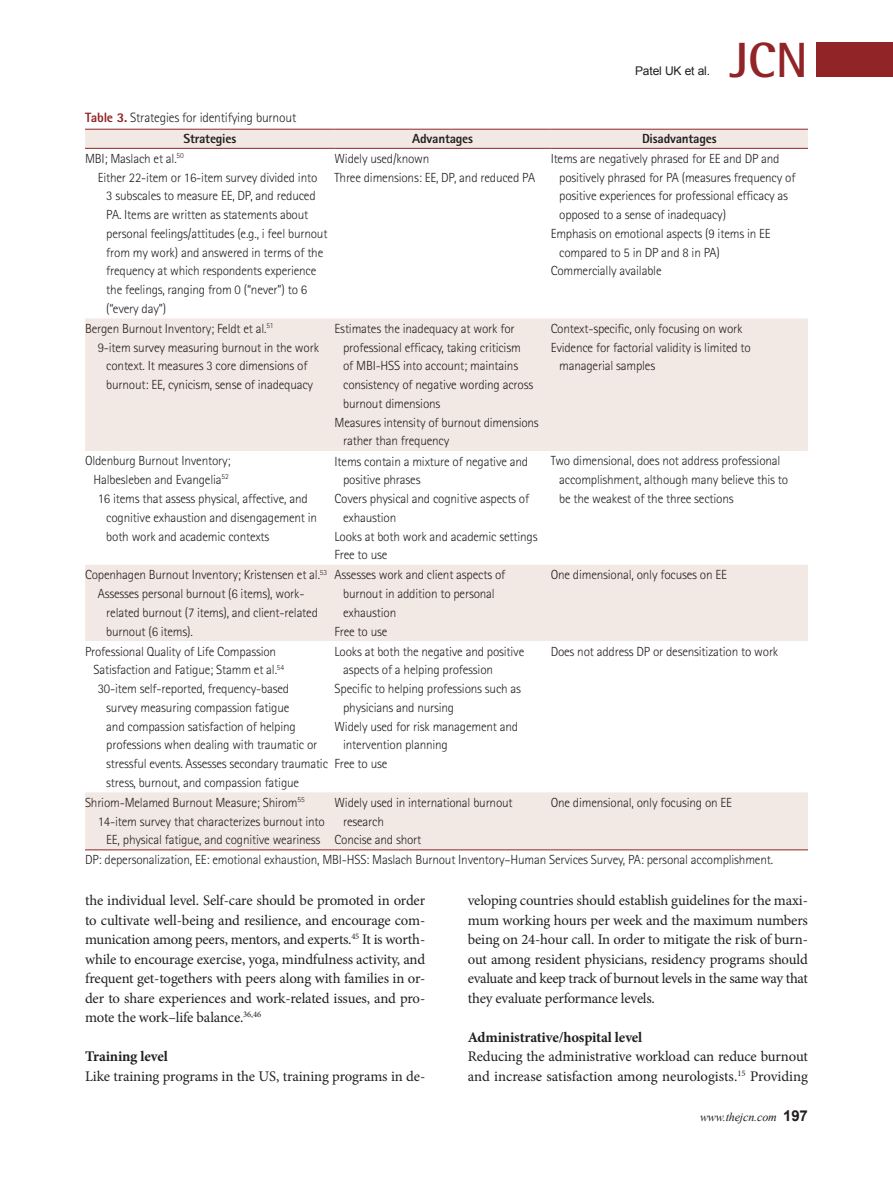
<style>
.page{position:relative;width:893px;height:1191px;background:#fff}
.page>*{position:absolute;margin:0;border:0;box-sizing:border-box;transform-origin:0 0}
.t1{font:700 49.5px "Rotis Semi Sans Std";color:#912427}
.t2{font:14.7px/19.5px "Minion Pro";letter-spacing:-.01em;color:#231f20;text-align:justify}
.t3{font:700 14.7px "Minion Pro";letter-spacing:-.01em;color:#231f20}
.t4{font:300 13.5px "Rotis Sans Serif Std";letter-spacing:-.015em;color:#231f20}
.t5{font:300 13.2px/18.8px "Rotis Sans Serif Std";letter-spacing:-.015em;color:#231f20}
.t6{font:800 13.2px "Rotis Sans Serif Std";letter-spacing:-.015em;color:#231f20}
.t7{font:italic 12px "Times New Roman";letter-spacing:-.01em;color:#231f20}
.t8{font:12px "Arial";letter-spacing:-.01em;color:#231f20}
.s1{font-weight:800;color:#912427}
.s2{font-family:"Arial";font-weight:700;font-style:normal;font-size:15px}
</style>
<div class="page">
<div style="left:816px;top:43px;width:77px;height:34px;background:#912427"></div>
<svg style="left:85px;top:130px;width:723px;height:719px"></svg>
<hr style="left:85px;top:129px;width:250px;height:1px;background:#912427">
<hr style="left:335px;top:129px;width:216px;height:1px;background:#912427">
<hr style="left:551px;top:129px;width:257px;height:1px;background:#912427">
<hr style="left:85px;top:849px;width:250px;height:1px;background:#912427">
<hr style="left:335px;top:849px;width:216px;height:1px;background:#912427">
<hr style="left:551px;top:849px;width:257px;height:1px;background:#912427">
<hr style="left:85px;top:148px;width:250px;height:1px;background:#912427">
<hr style="left:335px;top:148px;width:216px;height:1px;background:#912427">
<hr style="left:551px;top:148px;width:257px;height:1px;background:#912427">
<p class="t8" style="left:635px;top:63px;width:77px">Patel UK et al.</p>
<h1 class="t1" style="left:730px;top:30px;width:80px">JCN</h1>
<p class="t4" style="left:85px;top:110px;width:213px"><span class="s1">Table 3.</span> Strategies for identifying burnout</p>
<p class="t6" style="left:183px;top:130px;width:54px">Strategies</p>
<p class="t6" style="left:412px;top:130px;width:62px">Advantages</p>
<p class="t6" style="left:642px;top:130px;width:76px">Disadvantages</p>
<p class="t5" style="left:85px;top:149px;width:100px">MBI; Maslach et al.<sup>50</sup></p>
<p class="t5" style="left:98px;top:168px;width:221px">Either 22-item or 16-item survey divided into</p>
<p class="t5" style="left:106px;top:187px;width:211px">3 subscales to measure EE, DP, and reduced</p>
<p class="t5" style="left:106px;top:205px;width:204px">PA. Items are written as statements about</p>
<p class="t5" style="left:106px;top:224px;width:223px">personal feelings/attitudes (e.g., i feel burnout</p>
<p class="t5" style="left:106px;top:243px;width:219px">from my work) and answered in terms of the</p>
<p class="t5" style="left:106px;top:261px;width:212px">frequency at which respondents experience</p>
<p class="t5" style="left:106px;top:280px;width:202px">the feelings, ranging from 0 (“never”) to 6</p>
<p class="t5" style="left:106px;top:299px;width:61px">(“every day”)</p>
<p class="t5" style="left:335px;top:149px;width:202px">Widely used/known<br>Three dimensions: EE, DP, and reduced PA</p>
<p class="t5" style="left:551px;top:149px;width:230px">Items are negatively phrased for EE and DP and</p>
<p class="t5" style="left:559px;top:168px;width:238px">positively phrased for PA (measures frequency of</p>
<p class="t5" style="left:559px;top:186px;width:230px">positive experiences for professional efficacy as</p>
<p class="t5" style="left:559px;top:205px;width:168px">opposed to a sense of inadequacy)</p>
<p class="t5" style="left:551px;top:224px;width:221px">Emphasis on emotional aspects (9 items in EE</p>
<p class="t5" style="left:559px;top:243px;width:162px">compared to 5 in DP and 8 in PA)</p>
<p class="t5" style="left:551px;top:261px;width:112px">Commercially available</p>
<p class="t5" style="left:85px;top:319px;width:190px">Bergen Burnout Inventory; Feldt et al.<sup>51</sup></p>
<p class="t5" style="left:98px;top:338px;width:223px">9-item survey measuring burnout in the work</p>
<p class="t5" style="left:106px;top:357px;width:203px">context. It measures 3 core dimensions of</p>
<p class="t5" style="left:106px;top:375px;width:208px">burnout: EE, cynicism, sense of inadequacy</p>
<p class="t5" style="left:85px;top:451px;width:147px">Oldenburg Burnout Inventory;</p>
<p class="t5" style="left:94px;top:470px;width:137px">Halbesleben and Evangelia<sup>52</sup></p>
<p class="t5" style="left:98px;top:489px;width:211px">16 items that assess physical, affective, and</p>
<p class="t5" style="left:106px;top:508px;width:212px">cognitive exhaustion and disengagement in</p>
<p class="t5" style="left:106px;top:527px;width:165px">both work and academic contexts</p>
<p class="t5" style="left:98px;top:565px;width:231px;text-indent:-13px">Copenhagen Burnout Inventory; Kristensen et al.<sup>53<br></sup>Assesses personal burnout (6 items), work-</p>
<p class="t5" style="left:106px;top:603px;width:213px">related burnout (7 items), and client-related burnout (6 items).</p>
<p class="t5" style="left:335px;top:319px;width:182px">Estimates the inadequacy at work for</p>
<p class="t5" style="left:343px;top:338px;width:179px">professional efficacy, taking criticism</p>
<p class="t5" style="left:343px;top:357px;width:177px">of MBI-HSS into account; maintains</p>
<p class="t5" style="left:343px;top:375px;width:192px">consistency of negative wording across</p>
<p class="t5" style="left:343px;top:394px;width:99px">burnout dimensions</p>
<p class="t5" style="left:335px;top:413px;width:206px">Measures intensity of burnout dimensions</p>
<p class="t5" style="left:343px;top:431px;width:108px">rather than frequency</p>
<p class="t5" style="left:335px;top:452px;width:195px">Items contain a mixture of negative and</p>
<p class="t5" style="left:343px;top:470px;width:79px">positive phrases</p>
<p class="t5" style="left:335px;top:489px;width:196px">Covers physical and cognitive aspects of</p>
<p class="t5" style="left:343px;top:508px;width:55px">exhaustion</p>
<p class="t5" style="left:335px;top:526px;width:204px">Looks at both work and academic settings</p>
<p class="t5" style="left:335px;top:545px;width:54px">Free to use</p>
<p class="t5" style="left:335px;top:565px;width:172px">Assesses work and client aspects of</p>
<p class="t5" style="left:343px;top:584px;width:153px">burnout in addition to personal</p>
<p class="t5" style="left:343px;top:603px;width:55px">exhaustion</p>
<p class="t5" style="left:335px;top:622px;width:54px">Free to use</p>
<p class="t5" style="left:85px;top:642px;width:193px">Professional Quality of Life Compassion</p>
<p class="t5" style="left:94px;top:660px;width:192px">Satisfaction and Fatigue; Stamm et al.<sup>54</sup></p>
<p class="t5" style="left:98px;top:679px;width:193px">30-item self-reported, frequency-based</p>
<p class="t5" style="left:106px;top:698px;width:185px">survey measuring compassion fatigue</p>
<p class="t5" style="left:106px;top:717px;width:191px">and compassion satisfaction of helping</p>
<p class="t5" style="left:106px;top:735px;width:213px">professions when dealing with traumatic or</p>
<p class="t5" style="left:106px;top:754px;width:223px">stressful events. Assesses secondary traumatic</p>
<p class="t5" style="left:106px;top:773px;width:194px">stress, burnout, and compassion fatigue</p>
<p class="t5" style="left:335px;top:642px;width:191px">Looks at both the negative and positive</p>
<p class="t5" style="left:343px;top:660px;width:151px">aspects of a helping profession</p>
<p class="t5" style="left:335px;top:679px;width:188px">Specific to helping professions such as</p>
<p class="t5" style="left:343px;top:698px;width:113px">physicians and nursing</p>
<p class="t5" style="left:335px;top:716px;width:185px">Widely used for risk management and</p>
<p class="t5" style="left:343px;top:735px;width:106px">intervention planning</p>
<p class="t5" style="left:335px;top:754px;width:54px">Free to use</p>
<p class="t5" style="left:85px;top:793px;width:221px">Shriom-Melamed Burnout Measure; Shirom<sup>55</sup></p>
<p class="t5" style="left:98px;top:812px;width:228px">14-item survey that characterizes burnout into</p>
<p class="t5" style="left:106px;top:830px;width:216px">EE, physical fatigue, and cognitive weariness</p>
<p class="t5" style="left:335px;top:793px;width:180px">Widely used in international burnout</p>
<p class="t5" style="left:343px;top:812px;width:42px">research</p>
<p class="t5" style="left:335px;top:830px;width:88px">Concise and short</p>
<p class="t5" style="left:551px;top:319px;width:193px">Context-specific, only focusing on work</p>
<p class="t5" style="left:551px;top:338px;width:202px">Evidence for factorial validity is limited to</p>
<p class="t5" style="left:559px;top:356px;width:98px">managerial samples</p>
<p class="t5" style="left:559px;top:451px;width:231px;text-indent:-9px">Two dimensional, does not address professional accomplishment, although many believe this to be the weakest of the three sections</p>
<p class="t5" style="left:551px;top:565px;width:178px">One dimensional, only focuses on EE</p>
<p class="t5" style="left:551px;top:641px;width:229px">Does not address DP or desensitization to work</p>
<p class="t5" style="left:551px;top:793px;width:183px">One dimensional, only focusing on EE</p>
<p class="t5" style="left:85px;top:850px;width:690px">DP: depersonalization, EE: emotional exhaustion, MBI-HSS: Maslach Burnout Inventory–Human Services Survey, PA: personal accomplishment.</p>
<p class="t2" style="left:85px;top:891px;width:342px">the individual level. Self-care should be promoted in order to cultivate well-being and resilience, and encourage com&shy;munication among peers, mentors, and experts.<sup>45</sup> It is worth&shy;while to encourage exercise, yoga, mindfulness activity, and frequent get-togethers with peers along with families in or&shy;der to share experiences and work-related issues, and pro&shy;mote the work–life balance.<sup>36,46</sup></p>
<p class="t3" style="left:85px;top:1046px;width:84px">Training level</p>
<p class="t2" style="left:85px;top:1066px;width:342px">Like training programs in the US, training programs in de-</p>
<p class="t2" style="left:468px;top:891px;width:342px">veloping countries should establish guidelines for the maxi&shy;mum working hours per week and the maximum numbers being on 24-hour call. In order to mitigate the risk of burn&shy;out among resident physicians, residency programs should evaluate and keep track of burnout levels in the same way that they evaluate performance levels.</p>
<p class="t3" style="left:468px;top:1026px;width:176px">Administrative/hospital level</p>
<p class="t2" style="left:468px;top:1047px;width:342px">Reducing the administrative workload can reduce burnout and increase satisfaction among neurologists.<sup>15</sup> Providing</p>
<p class="t7" style="left:700px;top:1108px;width:109px">www.thejcn.com <span class="s2">197</span></p>
</div>
